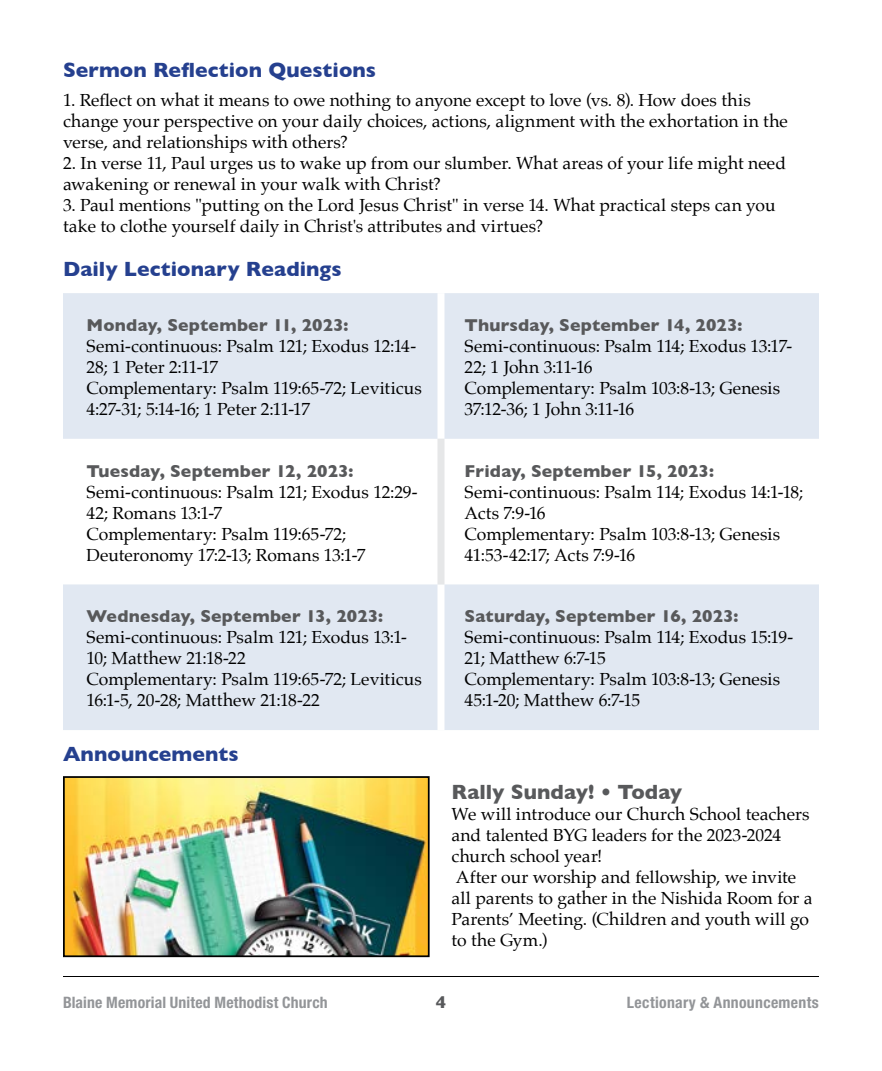
<style>
.page{position:relative;width:882px;height:1071px;background:#fff}
.page>*{position:absolute;margin:0;border:0;box-sizing:border-box;transform-origin:0 0}
.t1{font:700 21px "Gill Sans";letter-spacing:.005em;color:#25408f}
.t2{font:700 21px "Gill Sans";letter-spacing:.005em;color:#58595b}
.t3{font:17.5px/21px "Palatino";color:#000}
.t4{font:700 17.5px "Gill Sans";letter-spacing:.01em;color:#58595b}
.t5{font:700 condensed 15.75px "Helvetica Neue LT Std";letter-spacing:.015em;color:#939598}
</style>
<div class="page">
<hr style="left:63px;top:976px;width:756px;height:1px;background:#000">
<svg style="left:63px;top:293px;width:756px;height:437px;fill:#e1e8f2"></svg>
<div style="left:438px;top:293px;width:6px;height:146px;background:#fff"></div>
<div style="left:438px;top:584px;width:6px;height:146px;background:#fff"></div>
<div style="left:438px;top:439px;width:6px;height:145px;background:#e6e7e8"></div>
<img style="left:66px;top:779px;width:361px;height:175px">
<div style="left:63px;top:776px;width:367px;height:181px;border:2px solid #000"></div>
<p class="t1" style="left:63px;top:54px;width:315px">Sermon Reflection Questions</p>
<p class="t3" style="left:63px;top:90px;width:727px">1. Reflect on what it means to owe nothing to anyone except to love (vs. 8). How does this change your perspective on your daily choices, actions, alignment with the exhortation in the verse, and relationships with others?</p>
<p class="t3" style="left:63px;top:153px;width:725px">2. In verse 11, Paul urges us to wake up from our slumber. What areas of your life might need awakening or renewal in your walk with Christ?</p>
<p class="t3" style="left:63px;top:195px;width:714px">3. Paul mentions "putting on the Lord Jesus Christ" in verse 14. What practical steps can you take to clothe yourself daily in Christ's attributes and virtues?</p>
<p class="t1" style="left:63px;top:253px;width:280px">Daily Lectionary Readings</p>
<p class="t4" style="left:87px;top:311px;width:263px">Monday, September 11, 2023:</p>
<p class="t3" style="left:87px;top:336px;width:337px">Semi-continuous: Psalm 121; Exodus 12:14- 28; 1 Peter 2:11-17<br>Complementary: Psalm 119:65-72; Leviticus 4:27-31; 5:14-16; 1 Peter 2:11-17</p>
<p class="t4" style="left:87px;top:457px;width:268px">Tuesday, September 12, 2023:</p>
<p class="t3" style="left:87px;top:481px;width:333px">Semi-continuous: Psalm 121; Exodus 12:29- 42; Romans 13:1-7<br>Complementary: Psalm 119:65-72; Deuteronomy 17:2-13; Romans 13:1-7</p>
<p class="t4" style="left:87px;top:603px;width:298px">Wednesday, September 13, 2023:</p>
<p class="t3" style="left:87px;top:627px;width:337px">Semi-continuous: Psalm 121; Exodus 13:1- 10; Matthew 21:18-22<br>Complementary: Psalm 119:65-72; Leviticus 16:1-5, 20-28; Matthew 21:18-22</p>
<p class="t1" style="left:63px;top:737px;width:177px">Announcements</p>
<p class="t4" style="left:465px;top:311px;width:279px">Thursday, September 14, 2023:</p>
<p class="t3" style="left:465px;top:336px;width:329px">Semi-continuous: Psalm 114; Exodus 13:17-<br>22; 1 John 3:11-16<br>Complementary: Psalm 103:8-13; Genesis<br>37:12-36; 1 John 3:11-16</p>
<p class="t4" style="left:465px;top:457px;width:251px">Friday, September 15, 2023:</p>
<p class="t3" style="left:465px;top:481px;width:340px">Semi-continuous: Psalm 114; Exodus 14:1-18;<br>Acts 7:9-16<br>Complementary: Psalm 103:8-13; Genesis<br>41:53-42:17; Acts 7:9-16</p>
<p class="t4" style="left:465px;top:603px;width:275px">Saturday, September 16, 2023:</p>
<p class="t3" style="left:465px;top:627px;width:330px">Semi-continuous: Psalm 114; Exodus 15:19-<br>21; Matthew 6:7-15<br>Complementary: Psalm 103:8-13; Genesis<br>45:1-20; Matthew 6:7-15</p>
<p class="t2" style="left:452px;top:775px;width:232px">Rally Sunday! • Today</p>
<p class="t3" style="left:452px;top:803px;width:362px">We will introduce our Church School teachers and talented BYG leaders for the 2023-2024 church school year!<br>After our worship and fellowship, we invite all parents to gather in the Nishida Room for a Parents’ Meeting. (Children and youth will go to the Gym.)</p>
<p class="t5" style="left:63px;top:993px;width:266px">Blaine Memorial United Methodist Church</p>
<p class="t4" style="left:436px;top:988px;width:12px">4</p>
<p class="t5" style="left:627px;top:992px;width:194px">Lectionary &amp; Announcements</p>
</div>
